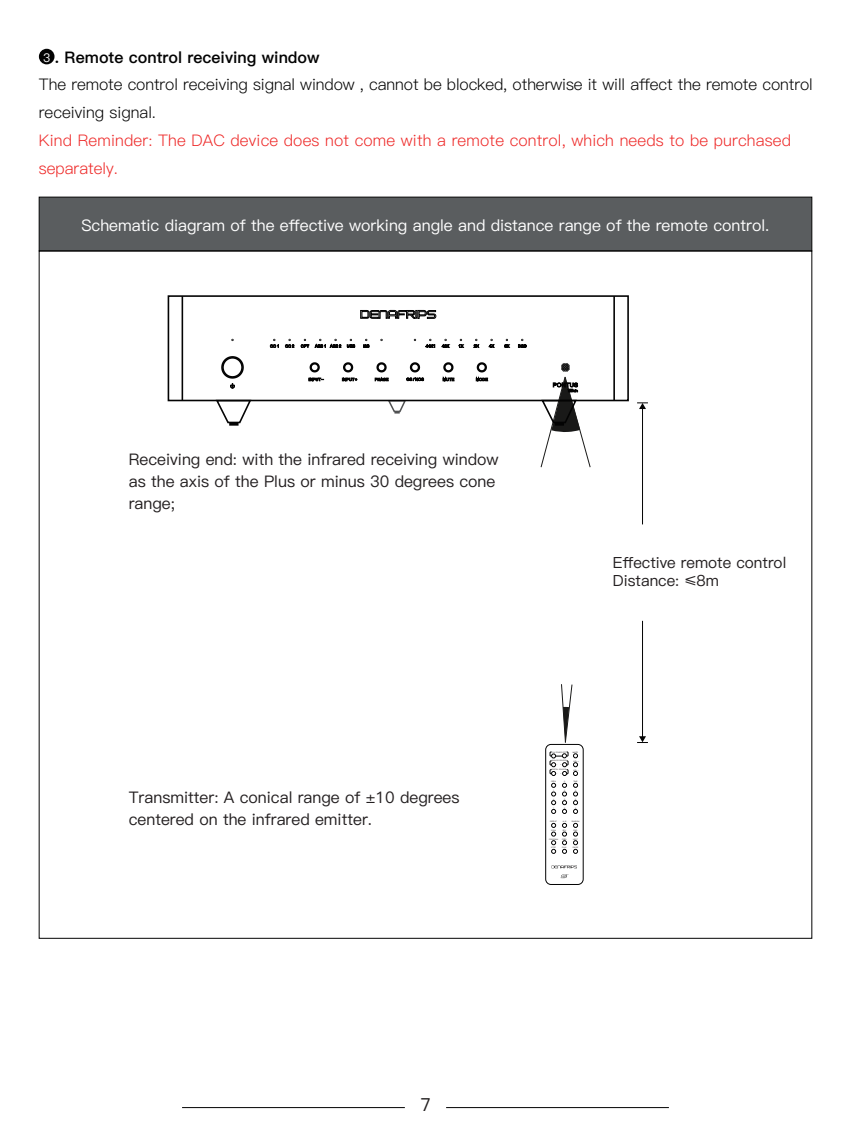
<style>
.page{position:relative;width:851px;height:1134px;background:#fff}
.page>*{position:absolute;margin:0;border:0;box-sizing:border-box;transform-origin:0 0}
.t1{font:18px "Ping Fang SC Medium";color:#231f20}
.t2{font:16px/22px "Ping Fang SC Medium";color:#231f20}
.t3{font:16px/28px "Ping Fang SC Regular";letter-spacing:-.005em;color:#030303}
.t4{font:16px/28px "Ping Fang SC Regular";letter-spacing:.01em;color:#ee2928}
.t5{font:16px "Ping Fang SC Medium";color:#fff}
.t6{font:16px "Ping Fang SC Heavy";color:#030303}
.t7{font:15.4px/18.4px "Ping Fang SC Medium";color:#231f20}
.t8{font:12px "Ping Fang SC Medium";color:#fff}
</style>
<div class="page">
<hr style="left:182px;top:1107px;width:223px;height:1px;background:#030303">
<hr style="left:446px;top:1107px;width:222px;height:1px;background:#030303">
<div style="left:39px;top:49px;width:15px;height:15px;background:#030303;border-radius:50%"></div>
<div style="left:39px;top:197px;width:773px;height:54px;background:#5a5d5f;border:1px solid #030303"></div>
<div style="left:545px;top:744px;width:38px;height:141px;border:1px solid #030303;border-radius:5px"></div>
<svg style="left:551px;top:783px;width:5px;height:31px"></svg>
<svg style="left:562px;top:783px;width:5px;height:31px"></svg>
<svg style="left:573px;top:783px;width:5px;height:31px"></svg>
<svg style="left:551px;top:823px;width:5px;height:31px"></svg>
<svg style="left:562px;top:823px;width:5px;height:31px"></svg>
<svg style="left:573px;top:823px;width:5px;height:31px"></svg>
<svg style="left:549px;top:751px;width:29px;height:25px"></svg>
<img style="left:552px;top:865px;width:25px;height:4px">
<svg style="left:560px;top:874px;width:8px;height:4px"></svg>
<svg style="left:560px;top:684px;width:13px;height:60px"></svg>
<hr style="left:642px;top:408px;width:1px;height:116px;background:#030303">
<svg style="left:637px;top:402px;width:10px;height:7px"></svg>
<hr style="left:642px;top:621px;width:1px;height:116px;background:#030303">
<svg style="left:637px;top:736px;width:10px;height:7px"></svg>
<svg style="left:386px;top:401px;width:21px;height:13px"></svg>
<div style="left:168px;top:295px;width:460px;height:106px;border:2px solid #030303"></div>
<hr style="left:613px;top:296px;width:2px;height:104px;background:#030303">
<hr style="left:181px;top:296px;width:2px;height:104px;background:#030303">
<svg style="left:360px;top:310px;width:76px;height:9px"></svg>
<svg style="left:270px;top:338px;width:9px;height:10px"></svg>
<svg style="left:285px;top:338px;width:9px;height:10px"></svg>
<svg style="left:300px;top:338px;width:41px;height:10px"></svg>
<svg style="left:347px;top:338px;width:8px;height:10px"></svg>
<svg style="left:363px;top:338px;width:6px;height:10px"></svg>
<svg style="left:425px;top:338px;width:10px;height:10px"></svg>
<svg style="left:441px;top:338px;width:9px;height:10px"></svg>
<svg style="left:458px;top:338px;width:6px;height:10px"></svg>
<svg style="left:473px;top:338px;width:6px;height:10px"></svg>
<svg style="left:488px;top:338px;width:7px;height:10px"></svg>
<svg style="left:504px;top:338px;width:6px;height:10px"></svg>
<svg style="left:518px;top:338px;width:8px;height:10px"></svg>
<svg style="left:475px;top:362px;width:13px;height:19px"></svg>
<svg style="left:374px;top:362px;width:14px;height:19px"></svg>
<svg style="left:442px;top:362px;width:12px;height:19px"></svg>
<svg style="left:308px;top:362px;width:16px;height:20px"></svg>
<svg style="left:342px;top:362px;width:15px;height:20px"></svg>
<svg style="left:221px;top:356px;width:23px;height:33px"></svg>
<svg style="left:406px;top:362px;width:18px;height:19px"></svg>
<svg style="left:214px;top:399px;width:39px;height:27px"></svg>
<svg style="left:539px;top:363px;width:52px;height:105px"></svg>
<hr style="left:554px;top:422px;width:10px;height:4px;background:#060303">
<p class="t6" style="left:55px;top:47px;width:266px">. Remote control receiving window</p>
<p class="t3" style="left:39px;top:71px;width:775px">The remote control receiving signal window , cannot be blocked, otherwise it will affect the remote control receiving signal.</p>
<p class="t4" style="left:39px;top:127px;width:753px">Kind Reminder: The DAC device does not come with a remote control, which needs to be purchased separately.</p>
<p class="t8" style="left:43px;top:50px;width:9px">3</p>
<p class="t5" style="left:81px;top:215px;width:689px">Schematic diagram of the effective working angle and distance range of the remote control.</p>
<p class="t2" style="left:129px;top:449px;width:371px">Receiving end: with the infrared receiving window as the axis of the Plus or minus 30 degrees cone range;</p>
<p class="t2" style="left:129px;top:786px;width:332px">Transmitter: A conical range of ±10 degrees centered on the infrared emitter.</p>
<p class="t1" style="left:420px;top:1094px;width:12px">7</p>
<p class="t7" style="left:613px;top:553px;width:175px">Effective remote control<br>Distance: ≤8m</p>
</div>
